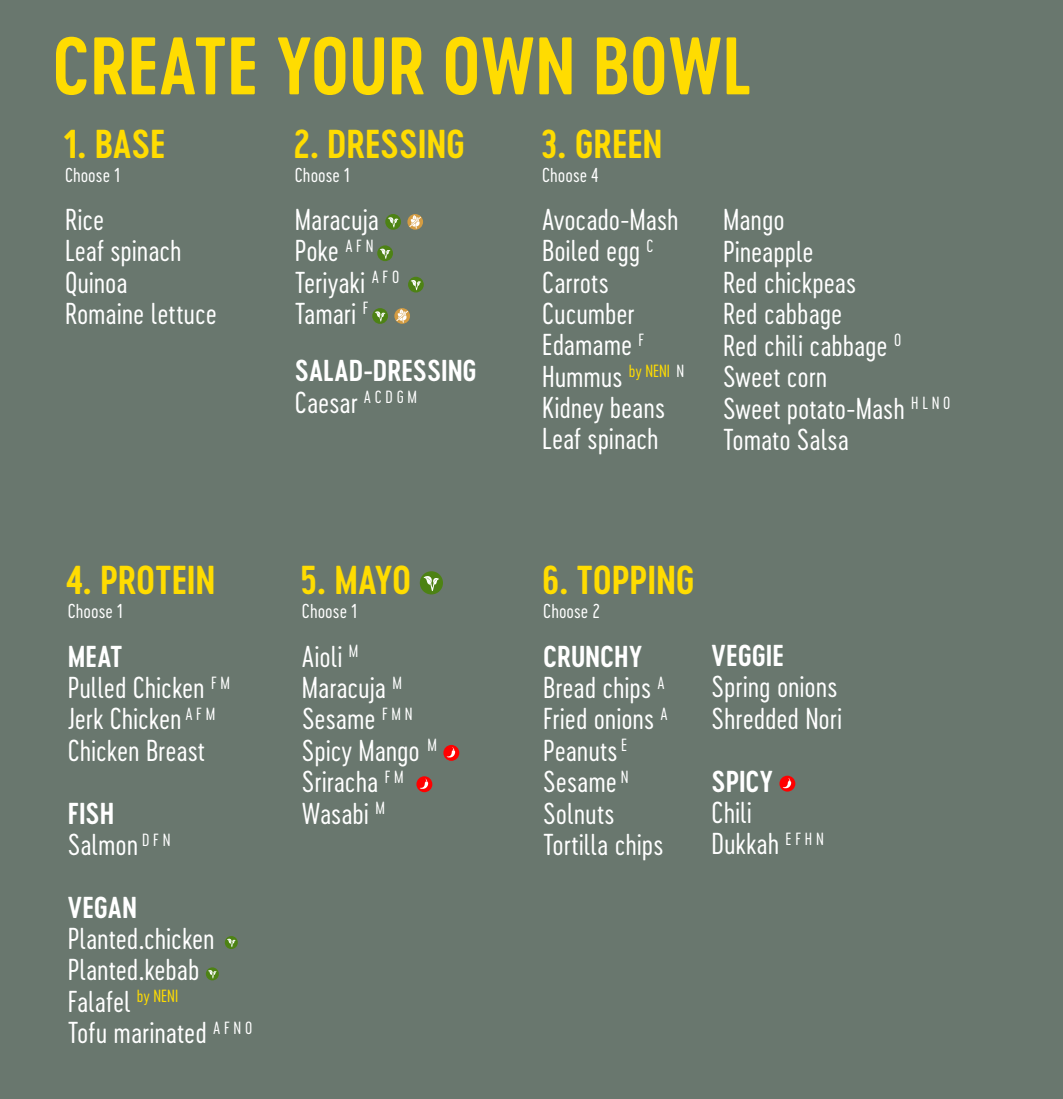
<style>
.page{position:relative;width:1063px;height:1099px;background:#fff}
.page>*{position:absolute;margin:0;border:0;box-sizing:border-box;transform-origin:0 0}
.t1{font:75.88px "Cervo Neue Semi Bold Neue";color:#ffdc01}
.t2{font:37.62px "Cervo Neue Semi Bold Neue";letter-spacing:-.005em;color:#ffdc01}
.t3{font:28.25px/31.4px "Cervo Neue Light Neue";letter-spacing:-.005em;color:#fff}
.t4{font:28.25px "Cervo Neue Semi Bold Neue";letter-spacing:-.005em;color:#fff}
.t5{font:18.75px "Cervo Neue Light Neue";color:#fff}
</style>
<div class="page">
<div style="left:0;top:0;width:1063px;height:1098px;background:#69776e"></div>
<svg style="left:225px;top:936px;width:13px;height:13px"></svg>
<svg style="left:227px;top:938px;width:9px;height:9px"></svg>
<svg style="left:206px;top:967px;width:13px;height:13px"></svg>
<svg style="left:208px;top:970px;width:9px;height:8px"></svg>
<div style="left:420px;top:571px;width:23px;height:23px;background:#4d8214;border-radius:50%"></div>
<svg style="left:424px;top:576px;width:15px;height:15px"></svg>
<svg style="left:443px;top:745px;width:16px;height:15px"></svg>
<svg style="left:447px;top:747px;width:8px;height:10px"></svg>
<svg style="left:416px;top:776px;width:16px;height:16px"></svg>
<svg style="left:420px;top:778px;width:8px;height:11px"></svg>
<svg style="left:779px;top:775px;width:16px;height:16px"></svg>
<svg style="left:783px;top:778px;width:8px;height:10px"></svg>
<svg style="left:385px;top:214px;width:16px;height:16px"></svg>
<svg style="left:388px;top:217px;width:10px;height:10px"></svg>
<svg style="left:407px;top:214px;width:16px;height:16px"></svg>
<svg style="left:408px;top:215px;width:15px;height:14px"></svg>
<svg style="left:377px;top:245px;width:16px;height:16px"></svg>
<svg style="left:380px;top:248px;width:10px;height:11px"></svg>
<div style="left:408px;top:277px;width:16px;height:15px;background:#4d8214;border-radius:50%"></div>
<svg style="left:411px;top:280px;width:10px;height:10px"></svg>
<svg style="left:372px;top:308px;width:16px;height:16px"></svg>
<svg style="left:375px;top:311px;width:10px;height:10px"></svg>
<svg style="left:394px;top:308px;width:16px;height:16px"></svg>
<svg style="left:395px;top:309px;width:15px;height:14px"></svg>
<h1 class="t1" style="left:52px;top:15px;width:700px">CREATE YOUR OWN BOWL</h1>
<h2 class="t2" style="left:64px;top:118px;width:103px">1. BASE</h2>
<p class="t5" style="left:65px;top:162px;width:57px">Choose 1</p>
<p class="t3" style="left:65px;top:203px;width:153px">Rice<br>Leaf spinach<br>Quinoa<br>Romaine lettuce</p>
<h2 class="t2" style="left:294px;top:118px;width:173px">2. DRESSING</h2>
<p class="t5" style="left:295px;top:162px;width:57px">Choose 1</p>
<p class="t3" style="left:295px;top:203px;width:106px">Maracuja<br>Poke <sup>A</sup> <sup>F</sup> <sup>N<br></sup>Teriyaki <sup>A</sup> <sup>F</sup> <sup>O<br></sup>Tamari <sup>F</sup></p>
<p class="t4" style="left:295px;top:352px;width:183px">SALAD-DRESSING</p>
<p class="t3" style="left:295px;top:386px;width:124px">Caesar <sup>A</sup> <sup>C</sup> <sup>D</sup> <sup>G</sup> <sup>M</sup></p>
<h2 class="t2" style="left:67px;top:555px;width:150px">4. PROTEIN</h2>
<p class="t5" style="left:68px;top:599px;width:57px">Choose 1</p>
<p class="t4" style="left:68px;top:637px;width:56px">MEAT</p>
<p class="t3" style="left:68px;top:671px;width:164px">Pulled Chicken <sup>F</sup> <sup>M<br></sup>Jerk Chicken <sup>A</sup> <sup>F</sup> <sup>M<br></sup>Chicken Breast</p>
<p class="t4" style="left:68px;top:794px;width:48px">FISH</p>
<p class="t3" style="left:68px;top:828px;width:104px">Salmon <sup>D</sup> <sup>F</sup> <sup>N</sup></p>
<p class="t4" style="left:68px;top:888px;width:71px">VEGAN</p>
<p class="t3" style="left:68px;top:922px;width:186px">Planted.chicken<br>Planted.kebab<br>Falafel <sup>by</sup> <sup>NENI<br></sup>Tofu marinated <sup>A</sup> <sup>F</sup> <sup>N</sup> <sup>O</sup></p>
<h2 class="t2" style="left:301px;top:555px;width:112px">5. MAYO</h2>
<p class="t5" style="left:302px;top:599px;width:57px">Choose 1</p>
<p class="t3" style="left:302px;top:640px;width:137px">Aioli <sup>M<br></sup>Maracuja <sup>M<br></sup>Sesame <sup>F</sup> <sup>M</sup> <sup>N<br></sup>Spicy Mango <sup>M<br></sup>Sriracha <sup>F</sup> <sup>M<br></sup>Wasabi <sup>M</sup></p>
<h2 class="t2" style="left:541px;top:118px;width:123px">3. GREEN</h2>
<p class="t5" style="left:542px;top:162px;width:58px">Choose 4</p>
<p class="t3" style="left:542px;top:203px;width:144px">Avocado-Mash<br>Boiled egg <sup>C<br></sup>Carrots<br>Cucumber<br>Edamame <sup>F<br></sup>Hummus <sup>by</sup> <sup>NENI</sup> <sup>N<br></sup>Kidney beans<br>Leaf spinach</p>
<p class="t3" style="left:723px;top:204px;width:229px">Mango<br>Pineapple<br>Red chickpeas<br>Red cabbage<br>Red chili cabbage <sup>O<br></sup>Sweet corn<br>Sweet potato-Mash <sup>H</sup> <sup>L</sup> <sup>N</sup> <sup>O<br></sup>Tomato Salsa</p>
<h2 class="t2" style="left:542px;top:555px;width:154px">6. TOPPING</h2>
<p class="t5" style="left:543px;top:599px;width:58px">Choose 2</p>
<p class="t4" style="left:543px;top:637px;width:101px">CRUNCHY</p>
<p class="t3" style="left:543px;top:671px;width:126px">Bread chips <sup>A<br></sup>Fried onions <sup>A<br></sup>Peanuts <sup>E<br></sup>Sesame <sup>N<br></sup>Solnuts<br>Tortilla chips</p>
<p class="t4" style="left:712px;top:636px;width:74px">VEGGIE</p>
<p class="t3" style="left:712px;top:671px;width:132px">Spring onions<br>Shredded Nori</p>
<p class="t4" style="left:712px;top:762px;width:63px">SPICY</p>
<p class="t3" style="left:712px;top:796px;width:114px">Chili<br>Dukkah <sup>E</sup> <sup>F</sup> <sup>H</sup> <sup>N</sup></p>
</div>
